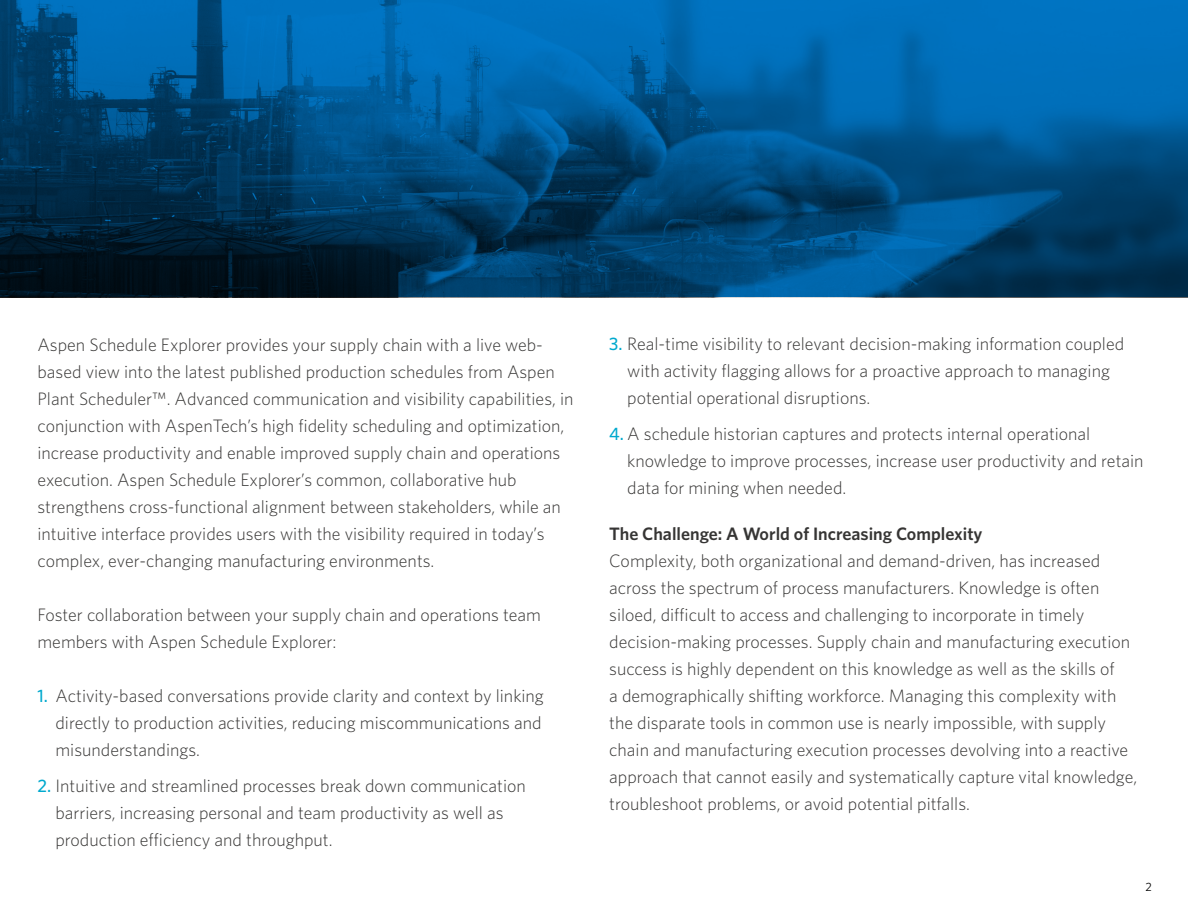
<style>
.page{position:relative;width:1188px;height:918px;background:#fff}
.page>*{position:absolute;margin:0;border:0;box-sizing:border-box;transform-origin:0 0}
.body{font:300 18px/27px "Whitney";color:#363534}
.subhead{font:600 18px "Whitney";color:#363534}
.t1{font:12px "Whitney";color:#000}
.s1{font-weight:500;color:#00a9ce}
</style>
<div class="page">
<svg style="left:0;top:0;width:1188px;height:297px;background:#004d81"></svg>
<p class="body" style="left:38px;top:331px;width:538px">Aspen Schedule Explorer provides your supply chain with a live web&shy;based view into the latest published production schedules from Aspen Plant Scheduler™. Advanced communication and visibility capabilities, in conjunction with AspenTech’s high fidelity scheduling and optimization, increase productivity and enable improved supply chain and operations execution. Aspen Schedule Explorer’s common, collaborative hub strengthens cross-functional alignment between stakeholders, while an intuitive interface provides users with the visibility required in today’s complex, ever-changing manufacturing environments.</p>
<p class="body" style="left:38px;top:601px;width:505px">Foster collaboration between your supply chain and operations team members with Aspen Schedule Explorer:</p>
<p class="body" style="left:56px;top:682px;width:490px;text-indent:-18px"><span class="s1">1.</span> Activity-based conversations provide clarity and context by linking directly to production activities, reducing miscommunications and misunderstandings.</p>
<p class="body" style="left:56px;top:772px;width:472px;text-indent:-18px"><span class="s1">2.</span> Intuitive and streamlined processes break down communication barriers, increasing personal and team productivity as well as production efficiency and throughput.</p>
<p class="body" style="left:627px;top:329px;width:498px;text-indent:-18px"><span class="s1">3.</span> Real-time visibility to relevant decision-making information coupled with activity flagging allows for a proactive approach to managing potential operational disruptions.</p>
<p class="body" style="left:627px;top:419px;width:518px;text-indent:-18px"><span class="s1">4.</span> A schedule historian captures and protects internal operational knowledge to improve processes, increase user productivity and retain data for mining when needed.</p>
<p class="subhead" style="left:609px;top:522px;width:375px">The Challenge: A World of Increasing Complexity</p>
<p class="body" style="left:609px;top:547px;width:530px">Complexity, both organizational and demand-driven, has increased across the spectrum of process manufacturers. Knowledge is often siloed, difficult to access and challenging to incorporate in timely decision-making processes. Supply chain and manufacturing execution success is highly dependent on this knowledge as well as the skills of<br>a demographically shifting workforce. Managing this complexity with the disparate tools in common use is nearly impossible, with supply chain and manufacturing execution processes devolving into a reactive approach that cannot easily and systematically capture vital knowledge, troubleshoot problems, or avoid potential pitfalls.</p>
<p class="t1" style="left:1146px;top:879px;width:8px">2</p>
</div>
